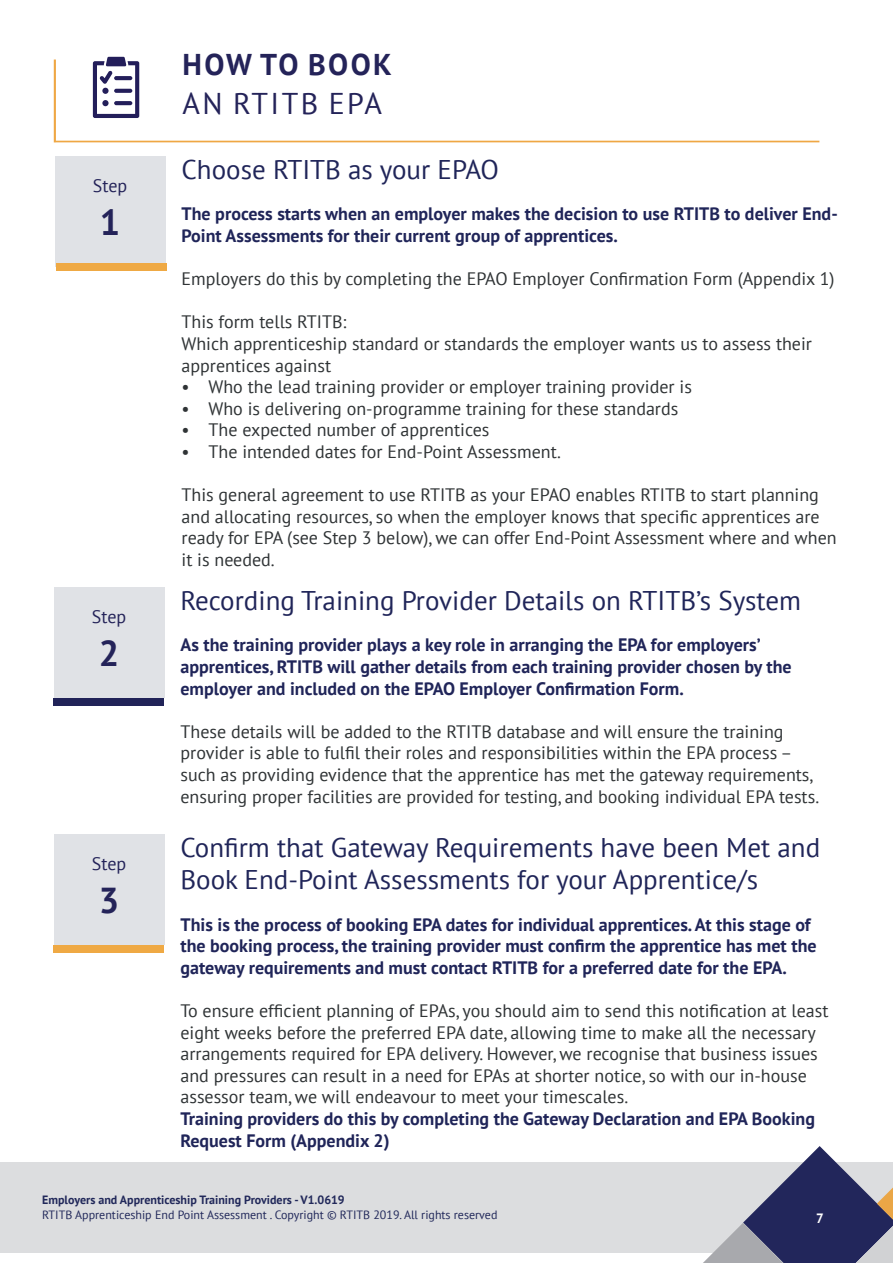
<style>
.page{position:relative;width:893px;height:1263px;background:#fff}
.page>*{position:absolute;margin:0;border:0;box-sizing:border-box;transform-origin:0 0}
.t1{font:700 36px "PT Sans";color:#242359}
.t2{font:30px "PT Sans";letter-spacing:.08em;color:#242359}
.t3{font:700 30px "PT Sans";letter-spacing:.08em;color:#242359}
.Paragraph_Style_2{font:27px/32.4px "PT Sans";color:#202559}
.Paragraph_Style_2-2{font:18px/21.6px "PT Sans";color:#2f3335}
.Paragraph_Style_2-3{font:700 18px/21.6px "PT Sans";color:#202559}
.t4{font:18px "PT Sans";color:#242359}
.t5{font:700 13.5px "PT Sans";color:#fff}
.t6{font:12px "PT Sans";color:#21285a}
.t7{font:700 12px "PT Sans";color:#21285a}
</style>
<div class="page">
<div style="left:0;top:1161px;width:893px;height:91px;background:#dcdddf"></div>
<svg style="left:629px;top:1146px;width:264px;height:117px"></svg>
<svg style="left:54px;top:60px;width:765px;height:82px"></svg>
<div style="left:55px;top:157px;width:110px;height:110px;background:#e0e2e6"></div>
<div style="left:56px;top:264px;width:110px;height:7px;background:#efa944"></div>
<div style="left:54px;top:588px;width:110px;height:110px;background:#e0e2e6"></div>
<div style="left:54px;top:698px;width:110px;height:7px;background:#212358"></div>
<div style="left:54px;top:834px;width:110px;height:111px;background:#e0e2e6"></div>
<div style="left:54px;top:945px;width:110px;height:7px;background:#efa944"></div>
<svg style="left:93px;top:57px;width:46px;height:61px"></svg>
<p class="t4" style="left:93px;top:174px;width:36px">Step</p>
<p class="t1" style="left:100px;top:199px;width:22px">1</p>
<p class="t4" style="left:92px;top:605px;width:36px">Step</p>
<p class="t1" style="left:99px;top:630px;width:22px">2</p>
<p class="t4" style="left:92px;top:852px;width:36px">Step</p>
<p class="t1" style="left:99px;top:876px;width:22px">3</p>
<p class="t3" style="left:183px;top:44px;width:211px">HOW TO BOOK</p>
<p class="t2" style="left:183px;top:84px;width:201px">AN RTITB EPA</p>
<p class="Paragraph_Style_2" style="left:182px;top:153px;width:319px">Choose RTITB as your EPAO</p>
<p class="Paragraph_Style_2-3" style="left:182px;top:203px;width:658px">The process starts when an employer makes the decision to use RTITB to deliver End-<br>Point Assessments for their current group of apprentices.</p>
<p class="Paragraph_Style_2-2" style="left:182px;top:268px;width:655px">Employers do this by completing the EPAO Employer Confirmation Form (Appendix 1)</p>
<p class="Paragraph_Style_2-2" style="left:182px;top:311px;width:167px">This form tells RTITB:</p>
<p class="Paragraph_Style_2-2" style="left:182px;top:332px;width:632px">Which apprenticeship standard or standards the employer wants us to assess their apprentices against</p>
<p class="Paragraph_Style_2-2" style="left:182px;top:376px;width:512px">• Who the lead training provider or employer training provider is</p>
<p class="Paragraph_Style_2-2" style="left:182px;top:397px;width:498px">• Who is delivering on-programme training for these standards</p>
<p class="Paragraph_Style_2-2" style="left:182px;top:419px;width:309px">• The expected number of apprentices</p>
<p class="Paragraph_Style_2-2" style="left:182px;top:440px;width:381px">• The intended dates for End-Point Assessment.</p>
<p class="Paragraph_Style_2-2" style="left:182px;top:484px;width:657px">This general agreement to use RTITB as your EPAO enables RTITB to start planning and allocating resources, so when the employer knows that specific apprentices are ready for EPA (see Step 3 below), we can offer End-Point Assessment where and when it is needed.</p>
<p class="Paragraph_Style_2" style="left:180px;top:584px;width:622px">Recording Training Provider Details on RTITB’s System</p>
<p class="Paragraph_Style_2-3" style="left:180px;top:634px;width:613px">As the training provider plays a key role in arranging the EPA for employers’ apprentices, RTITB will gather details from each training provider chosen by the employer and included on the EPAO Employer Confirmation Form.</p>
<p class="Paragraph_Style_2-2" style="left:180px;top:720px;width:640px">These details will be added to the RTITB database and will ensure the training provider is able to fulfil their roles and responsibilities within the EPA process – such as providing evidence that the apprentice has met the gateway requirements, ensuring proper facilities are provided for testing, and booking individual EPA tests.</p>
<p class="Paragraph_Style_2" style="left:180px;top:830px;width:641px">Confirm that Gateway Requirements have been Met and<br>Book End-Point Assessments for your Apprentice/s</p>
<p class="Paragraph_Style_2-3" style="left:180px;top:913px;width:638px">This is the process of booking EPA dates for individual apprentices. At this stage of the booking process, the training provider must confirm the apprentice has met the gateway requirements and must contact RTITB for a preferred date for the EPA.</p>
<p class="Paragraph_Style_2-2" style="left:180px;top:999px;width:649px">To ensure efficient planning of EPAs, you should aim to send this notification at least eight weeks before the preferred EPA date, allowing time to make all the necessary arrangements required for EPA delivery. However, we recognise that business issues and pressures can result in a need for EPAs at shorter notice, so with our in-house assessor team, we will endeavour to meet your timescales.</p>
<p class="Paragraph_Style_2-3" style="left:180px;top:1107px;width:636px">Training providers do this by completing the Gateway Declaration and EPA Booking<br>Request Form (Appendix 2)</p>
<p class="t7" style="left:42px;top:1192px;width:304px">Employers and Apprenticeship Training Providers - V1.0619</p>
<p class="t6" style="left:42px;top:1206px;width:457px">RTITB Apprenticeship End Point Assessment . Copyright © RTITB 2019. All rights reserved</p>
<p class="t5" style="left:816px;top:1209px;width:9px">7</p>
</div>
